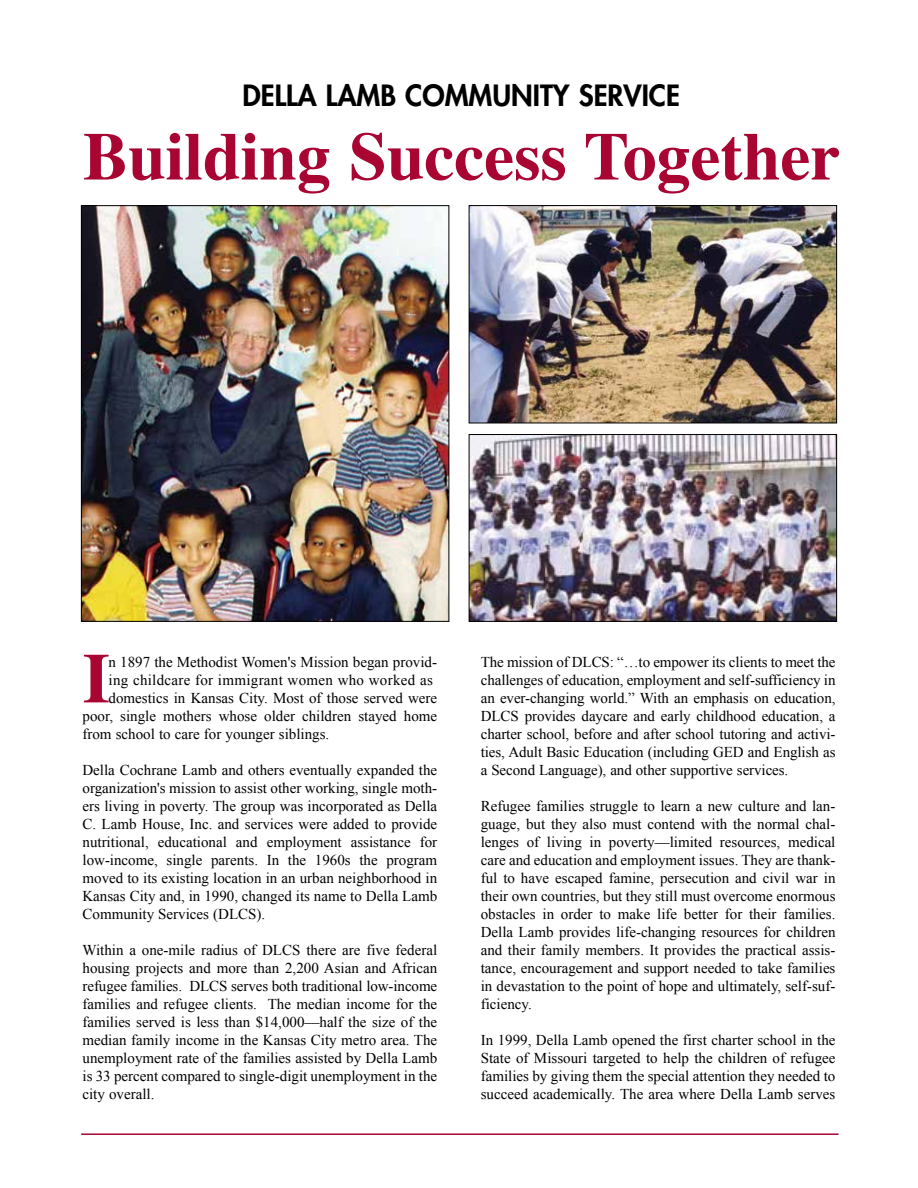
<style>
.page{position:relative;width:918px;height:1188px;background:#fff}
.page>*{position:absolute;margin:0;border:0;box-sizing:border-box;transform-origin:0 0}
.t1{font:700 67.5px "Times";color:#a90533}
.t2{font:800 28.5px "Futura Std";color:#000}
.t3{font:15px/18px "Times New Roman";color:#000;text-align:justify}
.t4{font:15px "Times New Roman";letter-spacing:.02em;color:#000}
</style>
<div class="page">
<hr style="left:81px;top:1133px;width:758px;height:2px;background:#a90533">
<img style="left:83px;top:207px;width:364px;height:413px">
<div style="left:81px;top:205px;width:368px;height:417px;border:1px solid #000"></div>
<img style="left:471px;top:207px;width:364px;height:214px">
<div style="left:469px;top:205px;width:368px;height:218px;border:1px solid #000"></div>
<img style="left:471px;top:436px;width:364px;height:184px">
<div style="left:469px;top:434px;width:368px;height:188px;border:1px solid #000"></div>
<svg style="left:84px;top:655px;width:25px;height:47px"></svg>
<h2 class="t2" style="left:242px;top:77px;width:439px">DELLA LAMB COMMUNITY SERVICE</h2>
<h1 class="t1" style="left:83px;top:92px;width:759px">Building Success Together</h1>
<p class="t3" style="left:109px;top:652px;width:330px">n 1897 the Methodist Women's Mission began provid-</p>
<p class="t4" style="left:109px;top:670px;width:326px">ing childcare for immigrant women who worked as</p>
<p class="t3" style="left:109px;top:688px;width:330px">domestics in Kansas City. Most of those served were</p>
<p class="t3" style="left:82px;top:706px;width:356px">poor, single mothers whose older children stayed home</p>
<p class="t3" style="left:82px;top:724px;width:248px">from school to care for younger siblings.</p>
<p class="t3" style="left:82px;top:760px;width:356px">Della Cochrane Lamb and others eventually expanded the organization's mission to assist other working, single moth&shy;ers living in poverty. The group was incorporated as Della C. Lamb House, Inc. and services were added to provide nutritional, educational and employment assistance for low-income, single parents. In the 1960s the program moved to its existing location in an urban neighborhood in Kansas City and, in 1990, changed its name to Della Lamb Community Services (DLCS).</p>
<p class="t3" style="left:82px;top:940px;width:356px">Within a one-mile radius of DLCS there are five federal housing projects and more than 2,200 Asian and African refugee families. DLCS serves both traditional low-income families and refugee clients. The median income for the families served is less than $14,000––half the size of the median family income in the Kansas City metro area. The unemployment rate of the families assisted by Della Lamb is 33 percent compared to single-digit unemployment in the city overall.</p>
<p class="t3" style="left:481px;top:652px;width:356px">The mission of DLCS: “…to empower its clients to meet the challenges of education, employment and self-sufficiency in an ever-changing world.” With an emphasis on education, DLCS provides daycare and early childhood education, a charter school, before and after school tutoring and activi&shy;ties, Adult Basic Education (including GED and English as a Second Language), and other supportive services.</p>
<p class="t3" style="left:481px;top:796px;width:356px">Refugee families struggle to learn a new culture and lan&shy;guage, but they also must contend with the normal chal&shy;lenges of living in poverty––limited resources, medical care and education and employment issues. They are thank&shy;ful to have escaped famine, persecution and civil war in their own countries, but they still must overcome enormous obstacles in order to make life better for their families.<br>Della Lamb provides life-changing resources for children and their family members. It provides the practical assis&shy;tance, encouragement and support needed to take families in devastation to the point of hope and ultimately, self-suf&shy;ficiency.</p>
<p class="t3" style="left:481px;top:1030px;width:356px">In 1999, Della Lamb opened the first charter school in the State of Missouri targeted to help the children of refugee families by giving them the special attention they needed to succeed academically. The area where Della Lamb serves</p>
</div>
